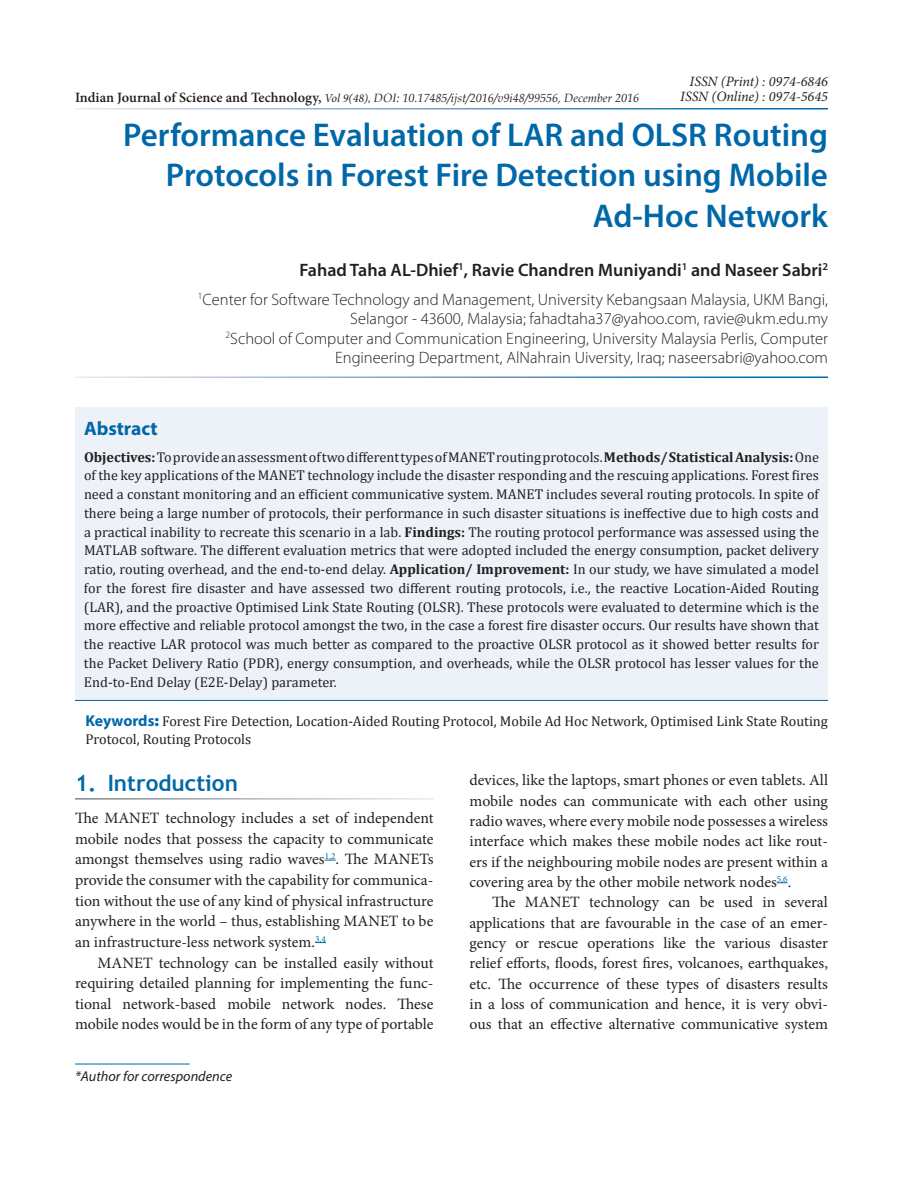
<style>
.page{position:relative;width:918px;height:1188px;background:#fff}
.page>*{position:absolute;margin:0;border:0;box-sizing:border-box;transform-origin:0 0}
.AT{font:600 33px/40.5px "Myriad Pro";color:#0068a9;text-align:right}
.t1{font:700 22.5px "Trebuchet MS";color:#0068a9}
.Abs_Head{font:700 19.5px "Myriad Pro";color:#0068a9}
.Author{font:600 18px "Myriad Pro";color:#231f20}
.Affiliation{font:300 16.5px/19.5px "Myriad Pro";color:#231f20;text-align:right}
.Text_Ind{font:15.75px/20.4px "Minion Pro";color:#231f20;text-align:justify}
.Text{font:15.75px/20.5px "Minion Pro";color:#231f20;text-align:justify}
.Abs_Text1{font:14.25px/18.8px "Cambria";color:#231f20;text-align:justify}
.Keyword{font:14.25px/18.8px "Cambria";color:#231f20}
.t2{font:italic 14.25px "Minion Pro";color:#231f20}
.Footnote1{font:italic 14.25px "Myriad Pro";color:#231f20}
.t3{font:italic 12px "Book Antiqua";color:#231f20}
.s1{font-family:"Minion Pro";font-weight:600;font-style:normal;font-size:14.25px}
.s2{font-family:"Minion Pro"}
.s3{font-weight:700}
.s4{font-family:"Myriad Pro";font-weight:700;font-size:15.75px;color:#0068a9}
.s5{font-family:"Myriad Pro";font-weight:900;font-stretch:semi-expanded;font-size:15.75px;color:#0068a9}
</style>
<div class="page">
<div style="left:75px;top:407px;width:753px;height:293px;background:#edf2f8"></div>
<hr style="left:75px;top:700px;width:753px;height:1px;background:#0068a9">
<hr style="left:75px;top:1064px;width:115px;height:1px;background:#0068a9">
<p class="t3" style="left:75px;top:89px;width:566px"><span class="s1">Indian Journal of Science and Technology,</span> <span class="s2">Vol 9(48),</span> DOI: 10.17485/ijst/2016/v9i48/99556, December 2016</p>
<p class="t2" style="left:690px;top:72px;width:140px">ISSN (Print) : 0974-6846</p>
<p class="t2" style="left:680px;top:87px;width:149px">ISSN (Online) : 0974-5645</p>
<p class="AT" style="left:123px;top:113px;width:706px">Performance Evaluation of LAR and OLSR Routing<br>Protocols in Forest Fire Detection using Mobile<br>Ad-Hoc Network</p>
<p class="Author" style="left:300px;top:259px;width:530px">Fahad Taha AL-Dhief<sup>1</sup>, Ravie Chandren Muniyandi<sup>1</sup> and Naseer Sabri<sup>2</sup></p>
<p class="Affiliation" style="left:198px;top:289px;width:632px"><sup>1</sup>Center for Software Technology and Management, University Kebangsaan Malaysia, UKM Bangi, Selangor - 43600, Malaysia; fahadtaha37@yahoo.com, ravie@ukm.edu.my<br><sup>2</sup>School of Computer and Communication Engineering, University Malaysia Perlis, Computer Engineering Department, AlNahrain Uiversity, Iraq; naseersabri@yahoo.com</p>
<p class="Abs_Head" style="left:84px;top:416px;width:75px">Abstract</p>
<p class="Abs_Text1" style="left:84px;top:447px;width:737px"><span class="s3">Objectives:</span> To provide an assessment of two different types of MANET routing protocols. <span class="s3">Methods/ Statistical Analysis:</span> One of the key applications of the MANET technology include the disaster responding and the rescuing applications. Forest fires need a constant monitoring and an efficient communicative system. MANET includes several routing protocols. In spite of there being a large number of protocols, their performance in such disaster situations is ineffective due to high costs and a practical inability to recreate this scenario in a lab. <span class="s3">Findings:</span> The routing protocol performance was assessed using the MATLAB software. The different evaluation metrics that were adopted included the energy consumption, packet delivery ratio, routing overhead, and the end-to-end delay. <span class="s3">Application/ Improvement:</span> In our study, we have simulated a model for the forest fire disaster and have assessed two different routing protocols, i.e., the reactive Location-Aided Routing (LAR), and the proactive Optimised Link State Routing (OLSR). These protocols were evaluated to determine which is the more effective and reliable protocol amongst the two, in the case a forest fire disaster occurs. Our results have shown that the reactive LAR protocol was much better as compared to the proactive OLSR protocol as it showed better results for the Packet Delivery Ratio (PDR), energy consumption, and overheads, while the OLSR protocol has lesser values for the End-to-End Delay (E2E-Delay) parameter.</p>
<p class="Keyword" style="left:86px;top:711px;width:744px"><span class="s4">Keywords</span><span class="s5">:</span> Forest Fire Detection, Location-Aided Routing Protocol, Mobile Ad Hoc Network, Optimised Link State Routing<br>Protocol, Routing Protocols</p>
<h1 class="t1" style="left:75px;top:769px;width:164px">1. Introduction</h1>
<p class="Text" style="left:75px;top:808px;width:360px">The MANET technology includes a set of independent mobile nodes that possess the capacity to communicate amongst themselves using radio waves<sup>1,2</sup>. The MANETs provide the consumer with the capability for communica&shy;tion without the use of any kind of physical infrastructure anywhere in the world – thus, establishing MANET to be an infrastructure-less network system.<sup>3,4</sup></p>
<p class="Text_Ind" style="left:75px;top:952px;width:360px;text-indent:22px">MANET technology can be installed easily without requiring detailed planning for implementing the func&shy;tional network-based mobile network nodes. These mobile nodes would be in the form of any type of portable</p>
<p class="Text_Ind" style="left:470px;top:770px;width:360px">devices, like the laptops, smart phones or even tablets. All mobile nodes can communicate with each other using radio waves, where every mobile node possesses a wireless interface which makes these mobile nodes act like rout&shy;ers if the neighbouring mobile nodes are present within a covering area by the other mobile network nodes<sup>5,6</sup>.</p>
<p class="Text_Ind" style="left:470px;top:892px;width:360px;text-indent:22px">The MANET technology can be used in several applications that are favourable in the case of an emer&shy;gency or rescue operations like the various disaster relief efforts, floods, forest fires, volcanoes, earthquakes, etc. The occurrence of these types of disasters results in a loss of communication and hence, it is very obvi&shy;ous that an effective alternative communicative system</p>
<p class="Footnote1" style="left:75px;top:1067px;width:159px">*Author for correspondence</p>
</div>
